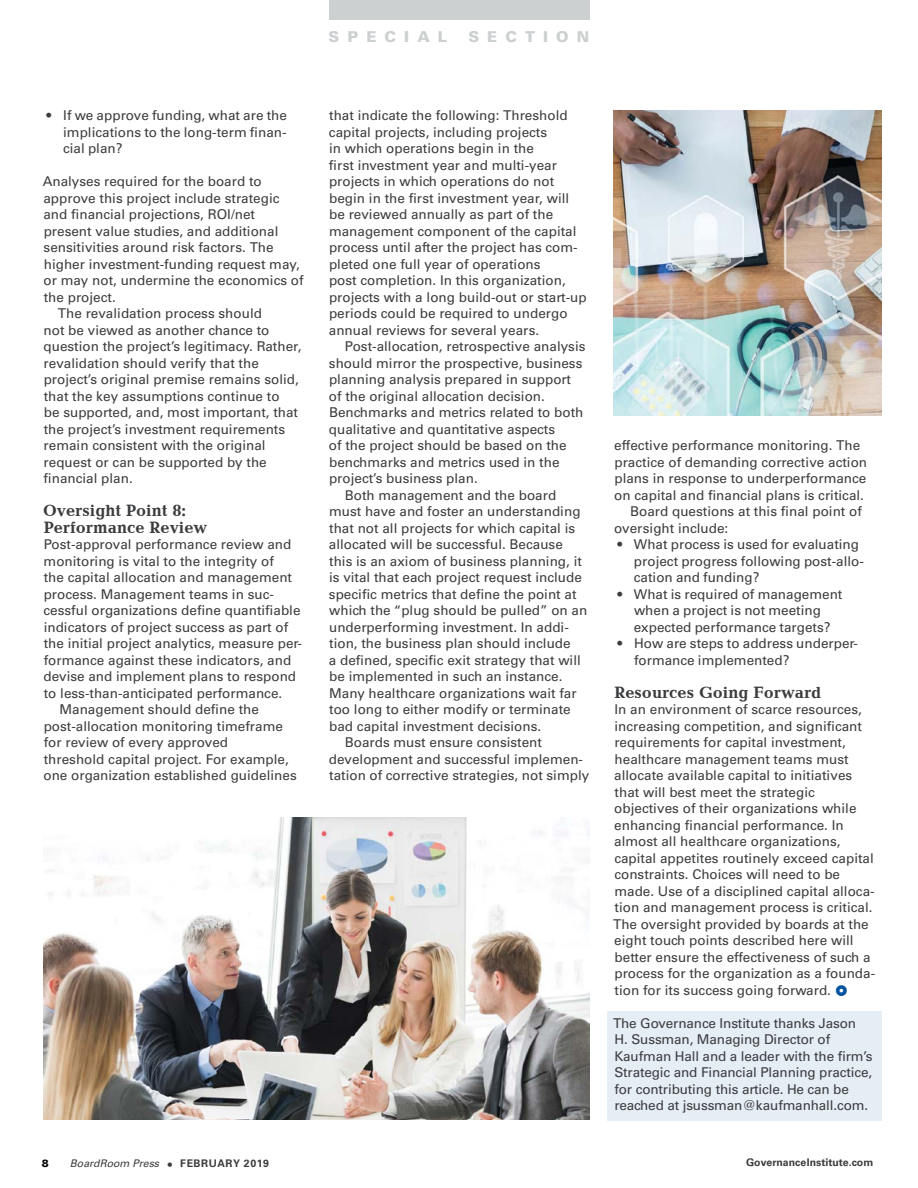
<style>
.page{position:relative;width:918px;height:1188px;background:#fff}
.page>*{position:absolute;margin:0;border:0;box-sizing:border-box;transform-origin:0 0}
.t1{font:700 16.5px/16.5px "Candida LT";color:#3b3c3e}
.t2{font:900 15px "Univers LT Std";letter-spacing:.54em;color:#ccd0d1}
.body{font:13.5px/16.5px "Univers LT Std";color:#3b3c3e}
.body-no-indent{font:13.5px/16.5px "Univers LT Std";color:#3b3c3e}
.body-after-bulleted{font:13.5px/16.5px "Univers LT Std";color:#3b3c3e}
.Endnote{font:13.5px/16.5px "Univers LT Std";letter-spacing:-.01em;color:#3b3c3e}
.t3{font:italic 10.5px "Univers LT Std";color:#3b3c3e}
.t4{font:700 10.5px "Univers LT Std";color:#3b3c3e}
.t5{font:900 10.5px "Univers LT Std";color:#000}
.s1{font-style:normal;font-size:12px}
.s2{font-weight:700;font-style:normal}
</style>
<div class="page">
<div style="left:329px;top:0;width:260px;height:19px;background:#ccd0d1"></div>
<div style="left:607px;top:1011px;width:275px;height:109px;background:#e5edf5"></div>
<img style="left:43px;top:817px;width:546px;height:303px">
<img style="left:614px;top:110px;width:268px;height:306px">
<p class="t2" style="left:329px;top:27px;width:120px">SPECIAL</p>
<p class="t2" style="left:468px;top:27px;width:123px">SECTION</p>
<p class="body-no-indent" style="left:63px;top:107px;width:225px;text-align:justify;text-indent:-16px">• If we approve funding, what are the implications to the long-term finan&shy;cial plan?</p>
<p class="body-after-bulleted" style="left:43px;top:173px;width:262px">Analyses required for the board to approve this project include strategic and financial projections, ROI/net present value studies, and additional sensitivities around risk factors. The higher investment-funding request may, or may not, undermine the economics of the project.</p>
<p class="body" style="left:44px;top:305px;width:259px;text-indent:14px">The revalidation process should<br>not be viewed as another chance to question the project’s legitimacy. Rather, revalidation should verify that the project’s original premise remains solid, that the key assumptions continue to<br>be supported, and, most important, that the project’s investment requirements remain consistent with the original request or can be supported by the financial plan.</p>
<h2 class="t1" style="left:43px;top:502px;width:166px">Oversight Point 8:<br>Performance Review</h2>
<p class="body-no-indent" style="left:43px;top:536px;width:260px">Post-approval performance review and monitoring is vital to the integrity of<br>the capital allocation and management process. Management teams in suc&shy;cessful organizations define quantifiable indicators of project success as part of the initial project analytics, measure per&shy;formance against these indicators, and devise and implement plans to respond to less-than-anticipated performance.</p>
<p class="body" style="left:43px;top:701px;width:255px;text-indent:16px">Management should define the post-allocation monitoring timeframe for review of every approved<br>threshold capital project. For example, one organization established guidelines</p>
<p class="body" style="left:329px;top:107px;width:259px">that indicate the following: Threshold capital projects, including projects<br>in which operations begin in the<br>first investment year and multi-year projects in which operations do not begin in the first investment year, will be reviewed annually as part of the management component of the capital process until after the project has com&shy;pleted one full year of operations<br>post completion. In this organization, projects with a long build-out or start-up periods could be required to undergo annual reviews for several years.</p>
<p class="body" style="left:329px;top:338px;width:258px;text-indent:16px">Post-allocation, retrospective analysis should mirror the prospective, business planning analysis prepared in support of the original allocation decision.<br>Benchmarks and metrics related to both qualitative and quantitative aspects<br>of the project should be based on the benchmarks and metrics used in the project’s business plan.</p>
<p class="body" style="left:329px;top:487px;width:260px;text-indent:16px">Both management and the board must have and foster an understanding that not all projects for which capital is allocated will be successful. Because this is an axiom of business planning, it is vital that each project request include specific metrics that define the point at which the “plug should be pulled” on an underperforming investment. In addi&shy;tion, the business plan should include<br>a defined, specific exit strategy that will be implemented in such an instance.<br>Many healthcare organizations wait far too long to either modify or terminate bad capital investment decisions.</p>
<p class="body" style="left:329px;top:734px;width:262px;text-indent:16px">Boards must ensure consistent development and successful implemen&shy;tation of corrective strategies, not simply</p>
<p class="body" style="left:614px;top:437px;width:254px">effective performance monitoring. The practice of demanding corrective action plans in response to underperformance on capital and financial plans is critical.</p>
<p class="body" style="left:614px;top:503px;width:249px;text-indent:16px">Board questions at this final point of oversight include:</p>
<p class="body-no-indent" style="left:634px;top:536px;width:232px;text-indent:-16px">• What process is used for evaluating project progress following post-allo&shy;cation and funding?</p>
<p class="body-no-indent" style="left:617px;top:586px;width:227px;text-align:center">• What is required of management when a project is not meeting expected performance targets?</p>
<p class="body-no-indent" style="left:634px;top:635px;width:225px;text-indent:-17px">• How are steps to address underper&shy;formance implemented?</p>
<h2 class="t1" style="left:614px;top:684px;width:208px">Resources Going Forward</h2>
<p class="body-no-indent" style="left:613px;top:701px;width:264px">In an environment of scarce resources, increasing competition, and significant requirements for capital investment, healthcare management teams must allocate available capital to initiatives that will best meet the strategic objectives of their organizations while enhancing financial performance. In almost all healthcare organizations, capital appetites routinely exceed capital constraints. Choices will need to be made. Use of a disciplined capital alloca&shy;tion and management process is critical.<br>The oversight provided by boards at the eight touch points described here will better ensure the effectiveness of such a process for the organization as a founda&shy;tion for its success going forward.</p>
<p class="Endnote" style="left:613px;top:1015px;width:261px">The Governance Institute thanks Jason H. Sussman, Managing Director of Kaufman Hall and a leader with the firm’s Strategic and Financial Planning practice, for contributing this article. He can be reached at jsussman@kaufmanhall.com.</p>
<p class="t5" style="left:42px;top:1157px;width:9px">8</p>
<p class="t3" style="left:70px;top:1158px;width:200px">BoardRoom Press <span class="s1">•</span> <span class="s2">FEBRUARY 2019</span></p>
<p class="t4" style="left:746px;top:1156px;width:129px">GovernanceInstitute.com</p>
</div>
